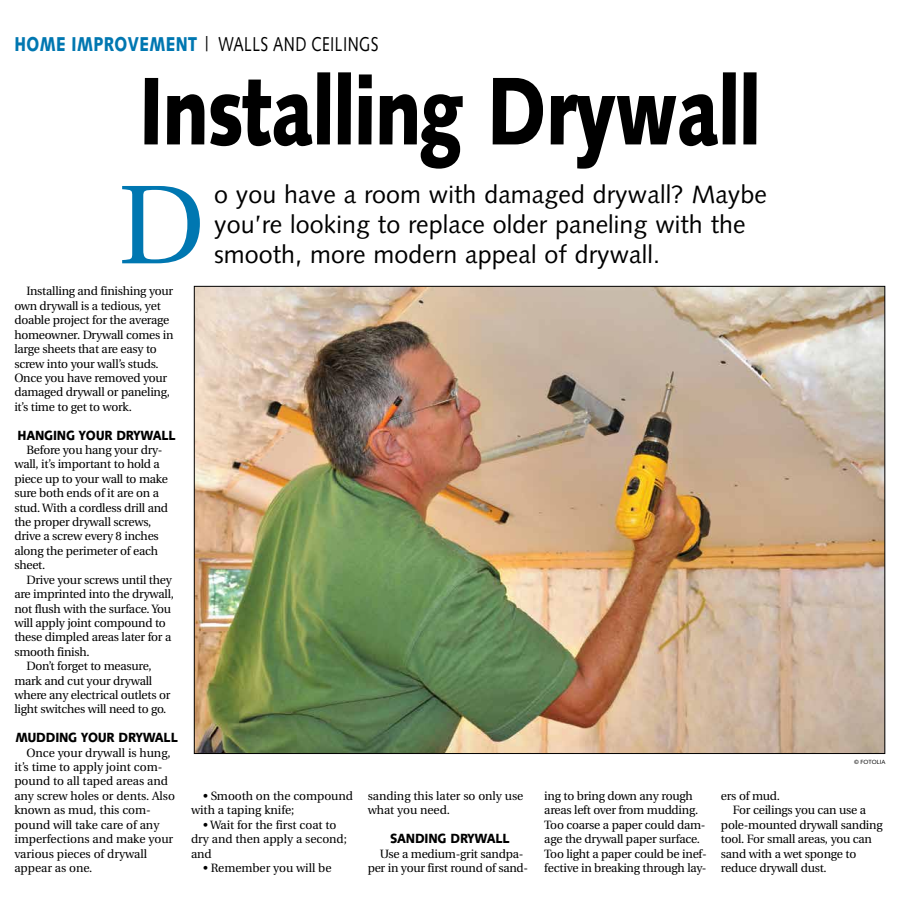
<style>
.page{position:relative;width:900px;height:908px;background:#fff}
.page>*{position:absolute;margin:0;border:0;box-sizing:border-box;transform-origin:0 0}
.t1{font:111.7px "Utopia";color:#0077b1}
.t2{font:900 96px "Syntax";letter-spacing:-.015em;color:#000;scale:.77 1}
.t3{font:25px/30px "Syntax";letter-spacing:.005em;color:#000}
.t4{font:20px "Syntax";letter-spacing:.025em;color:#000;scale:.77 1}
.t5{font:900 13.3px "Syntax";letter-spacing:-.02em;color:#000;scale:.91 1}
.t6{font:12px/14.4px "Utopia";letter-spacing:-.02em;color:#000}
.t7{font:6px "Syntax";color:#000}
.s1{font-weight:900;color:#0077b1}
</style>
<div class="page">
<img style="left:196px;top:288px;width:687px;height:463px">
<h3 class="t4" style="left:14px;top:32px;width:474px"><span class="s1">HOME IMPROVEMENT</span> | WALLS AND CEILINGS</h3>
<h2 class="t2" style="left:139px;top:54px;width:809px">Installing Drywall</h2>
<h1 class="t1" style="left:118px;top:164px;width:89px">D</h1>
<h3 class="t3" style="left:214px;top:180px;width:554px">o you have a room with damaged drywall? Maybe you’re looking to replace older paneling with the smooth, more modern appeal of drywall.</h3>
<p class="t6" style="left:14px;top:284px;width:161px;text-indent:12px">Installing and finishing your own drywall is a tedious, yet doable project for the average homeowner. Drywall comes in large sheets that are easy to screw into your wall’s studs.<br>Once you have removed your damaged drywall or paneling, it’s time to get to work.</p>
<p class="t5" style="left:18px;top:427px;width:175px">HANGING YOUR DRYWALL</p>
<p class="t6" style="left:14px;top:443px;width:155px;text-indent:12px">Before you hang your dry&shy;wall, it’s important to hold a piece up to your wall to make sure both ends of it are on a stud. With a cordless drill and the proper drywall screws, drive a screw every 8 inches along the perimeter of each sheet.</p>
<p class="t6" style="left:26px;top:572px;width:147px">Drive your screws until they</p>
<p class="t6" style="left:14px;top:587px;width:161px">are imprinted into the drywall,</p>
<p class="t6" style="left:14px;top:601px;width:158px">not flush with the surface. You</p>
<p class="t6" style="left:14px;top:615px;width:153px">will apply joint compound to</p>
<p class="t6" style="left:14px;top:630px;width:159px">these dimpled areas later for a</p>
<p class="t6" style="left:14px;top:644px;width:77px">smooth finish.</p>
<p class="t6" style="left:26px;top:659px;width:127px">Don’t forget to measure,</p>
<p class="t6" style="left:14px;top:673px;width:139px">mark and cut your drywall</p>
<p class="t6" style="left:14px;top:687px;width:158px">where any electrical outlets or</p>
<p class="t6" style="left:14px;top:702px;width:154px">light switches will need to go.</p>
<p class="t5" style="left:15px;top:729px;width:180px">MUDDING YOUR DRYWALL</p>
<p class="t6" style="left:14px;top:745px;width:162px;text-indent:12px">Once your drywall is hung, it’s time to apply joint com&shy;pound to all taped areas and any screw holes or dents. Also known as mud, this com&shy;pound will take care of any imperfections and make your various pieces of drywall appear as one.</p>
<p class="t6" style="left:191px;top:788px;width:163px;text-indent:12px">• Smooth on the compound with a taping knife;</p>
<p class="t6" style="left:191px;top:817px;width:157px;text-indent:12px">• Wait for the first coat to dry and then apply a second; and</p>
<p class="t6" style="left:203px;top:860px;width:130px">• Remember you will be</p>
<p class="t6" style="left:368px;top:788px;width:157px">sanding this later so only use what you need.</p>
<p class="t5" style="left:390px;top:830px;width:133px">SANDING DRYWALL</p>
<p class="t6" style="left:368px;top:846px;width:162px;text-indent:12px">Use a medium-grit sandpa&shy;per in your first round of sand-</p>
<p class="t7" style="left:854px;top:758px;width:33px">© FOTOLIA</p>
<p class="t6" style="left:544px;top:788px;width:164px">ing to bring down any rough areas left over from mudding.<br>Too coarse a paper could dam&shy;age the drywall paper surface.<br>Too light a paper could be inef&shy;fective in breaking through lay-</p>
<p class="t6" style="left:721px;top:788px;width:61px">ers of mud.</p>
<p class="t6" style="left:733px;top:803px;width:135px">For ceilings you can use a</p>
<p class="t6" style="left:721px;top:817px;width:163px">pole-mounted drywall sanding</p>
<p class="t6" style="left:721px;top:831px;width:153px">tool. For small areas, you can</p>
<p class="t6" style="left:721px;top:846px;width:137px">sand with a wet sponge to</p>
<p class="t6" style="left:721px;top:860px;width:107px">reduce drywall dust.</p>
</div>
